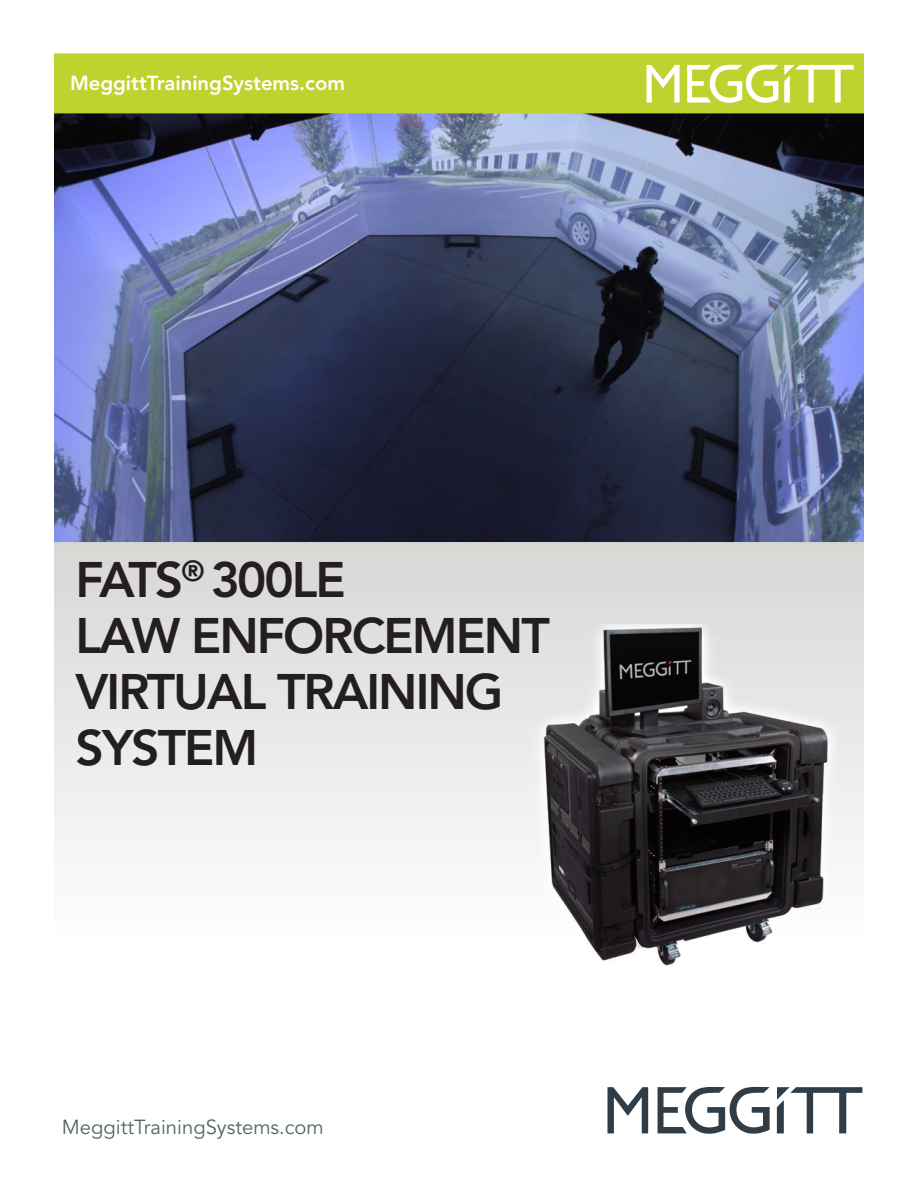
<style>
.page{position:relative;width:918px;height:1188px;background:#fff}
.page>*{position:absolute;margin:0;border:0;box-sizing:border-box;transform-origin:0 0}
.t1{font:800 49.5px/55.8px "Avenir LT Std";letter-spacing:-.04em;color:#231f20}
.t2{font:20.25px "Avenir LT Std";color:#54675f}
.t3{font:800 20.25px "Avenir LT Std";color:#fff}
</style>
<div class="page">
<div style="left:54px;top:540px;width:810px;height:516px;background:linear-gradient(to bottom,#d9d8d6,#fff)"></div>
<img style="left:54px;top:113px;width:810px;height:428px">
<img style="left:518px;top:624px;width:320px;height:356px">
<svg style="left:658px;top:1086px;width:112px;height:48px"></svg>
<svg style="left:608px;top:1087px;width:40px;height:46px"></svg>
<svg style="left:777px;top:1087px;width:85px;height:46px"></svg>
<div style="left:54px;top:53px;width:810px;height:60px;background:#bed330"></div>
<svg style="left:687px;top:64px;width:91px;height:39px"></svg>
<svg style="left:647px;top:65px;width:33px;height:38px"></svg>
<svg style="left:784px;top:65px;width:70px;height:38px"></svg>
<p class="t3" style="left:70px;top:71px;width:276px">MeggittTrainingSystems.com</p>
<p class="t1" style="left:76px;top:552px;width:476px">FATS<sup>®</sup> 300LE<br>LAW ENFORCEMENT<br>VIRTUAL TRAINING<br>SYSTEM</p>
<p class="t2" style="left:62px;top:1116px;width:264px">MeggittTrainingSystems.com</p>
</div>
